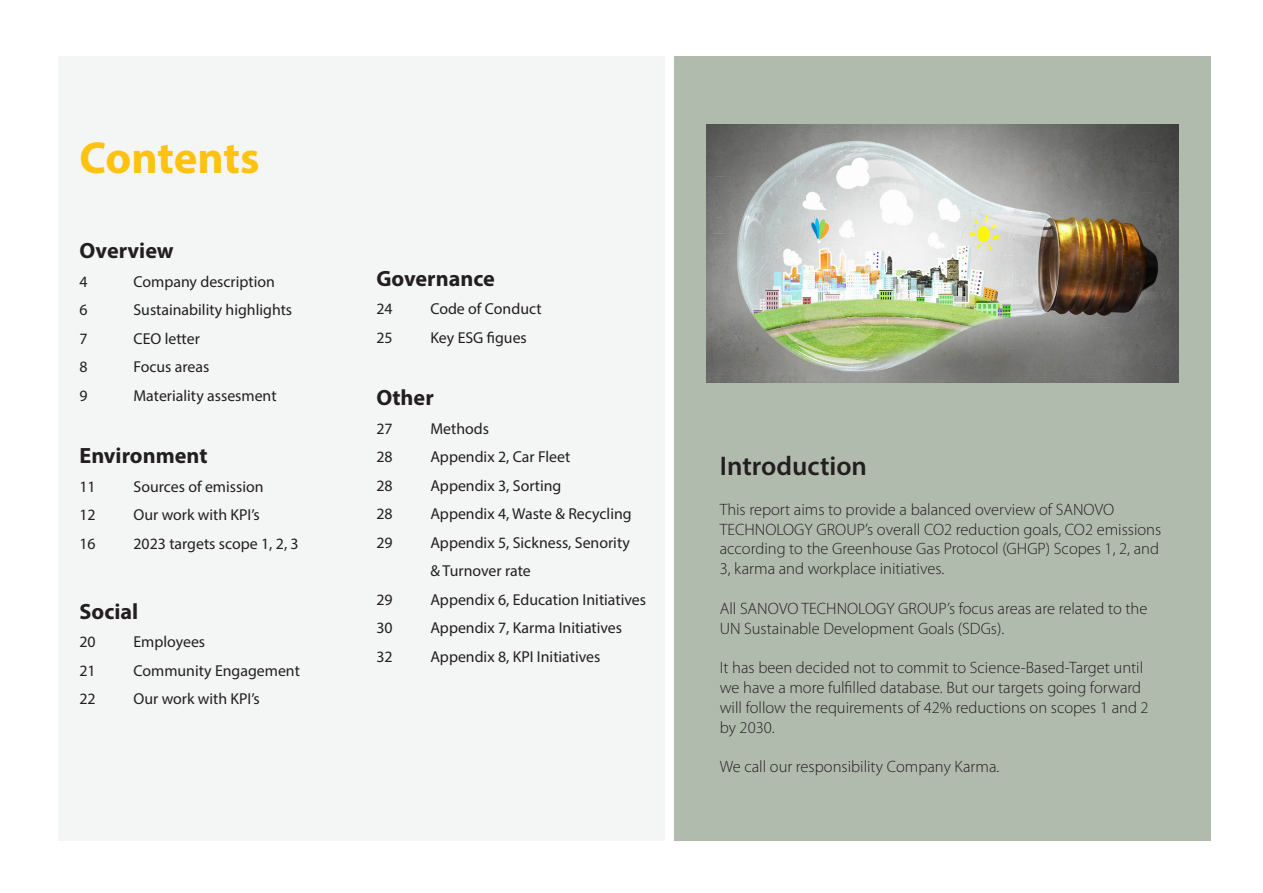
<style>
.page{position:relative;width:1263px;height:893px;background:#fff}
.page>*{position:absolute;margin:0;border:0;box-sizing:border-box;transform-origin:0 0}
.Title_5{font:700 45px "Myriad Pro";letter-spacing:-.005em;color:#fec210}
.t1{font:600 27px "Myriad Pro";color:#231f20}
.Title_6{font:700 22.2px "Myriad Pro";color:#231f20}
.Body_Text_Not_Justify{font:700 22.2px "Myriad Pro";color:#231f20}
.t2{font:300 16.5px/19.8px "Myriad Pro";color:#231f20}
.Body_Text_Not_Justify-2{font:15.9px/28.5px "Myriad Pro";color:#231f20}
</style>
<div class="page">
<div style="left:674px;top:56px;width:536px;height:784px;background:#b0bbad"></div>
<div style="left:58px;top:56px;width:606px;height:784px;background:#f4f5f5"></div>
<img style="left:706px;top:124px;width:472px;height:258px">
<p class="Title_5" style="left:80px;top:128px;width:182px">Contents</p>
<p class="Title_6" style="left:80px;top:236px;width:96px">Overview</p>
<p class="Body_Text_Not_Justify-2" style="left:80px;top:267px;width:10px">4</p>
<p class="Body_Text_Not_Justify-2" style="left:133px;top:267px;width:143px">Company description</p>
<p class="Body_Text_Not_Justify-2" style="left:80px;top:295px;width:10px">6</p>
<p class="Body_Text_Not_Justify-2" style="left:133px;top:295px;width:160px">Sustainability highlights</p>
<p class="Body_Text_Not_Justify-2" style="left:80px;top:324px;width:10px">7</p>
<p class="Body_Text_Not_Justify-2" style="left:133px;top:324px;width:68px">CEO letter</p>
<p class="Body_Text_Not_Justify-2" style="left:80px;top:352px;width:10px">8</p>
<p class="Body_Text_Not_Justify-2" style="left:133px;top:352px;width:77px">Focus areas</p>
<p class="Body_Text_Not_Justify-2" style="left:80px;top:381px;width:10px">9</p>
<p class="Body_Text_Not_Justify-2" style="left:133px;top:381px;width:145px">Materiality assesment</p>
<p class="Title_6" style="left:80px;top:441px;width:129px">Environment</p>
<p class="Body_Text_Not_Justify-2" style="left:80px;top:472px;width:18px">11</p>
<p class="Body_Text_Not_Justify-2" style="left:133px;top:472px;width:132px">Sources of emission</p>
<p class="Body_Text_Not_Justify-2" style="left:80px;top:500px;width:18px">12</p>
<p class="Body_Text_Not_Justify-2" style="left:133px;top:500px;width:128px">Our work with KPI’s</p>
<p class="Body_Text_Not_Justify-2" style="left:80px;top:529px;width:18px">16</p>
<p class="Body_Text_Not_Justify-2" style="left:133px;top:529px;width:167px">2023 targets scope 1, 2, 3</p>
<p class="Title_6" style="left:80px;top:597px;width:60px">Social</p>
<p class="Body_Text_Not_Justify-2" style="left:80px;top:628px;width:18px">20</p>
<p class="Body_Text_Not_Justify-2" style="left:133px;top:628px;width:73px">Employees</p>
<p class="Body_Text_Not_Justify-2" style="left:80px;top:656px;width:18px">21</p>
<p class="Body_Text_Not_Justify-2" style="left:133px;top:656px;width:168px">Community Engagement</p>
<p class="Body_Text_Not_Justify-2" style="left:80px;top:685px;width:18px">22</p>
<p class="Body_Text_Not_Justify-2" style="left:133px;top:685px;width:128px">Our work with KPI’s</p>
<p class="Title_6" style="left:376px;top:264px;width:120px">Governance</p>
<p class="Body_Text_Not_Justify-2" style="left:376px;top:294px;width:18px">24</p>
<p class="Body_Text_Not_Justify-2" style="left:430px;top:294px;width:113px">Code of Conduct</p>
<p class="Body_Text_Not_Justify-2" style="left:376px;top:323px;width:18px">25</p>
<p class="Body_Text_Not_Justify-2" style="left:430px;top:323px;width:98px">Key ESG figues</p>
<p class="Body_Text_Not_Justify" style="left:376px;top:383px;width:59px">Other</p>
<p class="Body_Text_Not_Justify-2" style="left:376px;top:414px;width:18px">27</p>
<p class="Body_Text_Not_Justify-2" style="left:430px;top:414px;width:60px">Methods</p>
<p class="Body_Text_Not_Justify-2" style="left:376px;top:442px;width:18px">28</p>
<p class="Body_Text_Not_Justify-2" style="left:430px;top:442px;width:141px">Appendix 2, Car Fleet</p>
<p class="Body_Text_Not_Justify-2" style="left:376px;top:471px;width:18px">28</p>
<p class="Body_Text_Not_Justify-2" style="left:430px;top:471px;width:133px">Appendix 3, Sorting</p>
<p class="Body_Text_Not_Justify-2" style="left:376px;top:499px;width:18px">28</p>
<p class="Body_Text_Not_Justify-2" style="left:430px;top:499px;width:203px">Appendix 4, Waste &amp; Recycling</p>
<p class="Body_Text_Not_Justify-2" style="left:376px;top:528px;width:18px">29</p>
<p class="Body_Text_Not_Justify-2" style="left:430px;top:528px;width:201px">Appendix 5, Sickness, Senority &amp; Turnover rate</p>
<p class="Body_Text_Not_Justify-2" style="left:376px;top:585px;width:18px">29</p>
<p class="Body_Text_Not_Justify-2" style="left:430px;top:585px;width:217px">Appendix 6, Education Initiatives</p>
<p class="Body_Text_Not_Justify-2" style="left:376px;top:613px;width:18px">30</p>
<p class="Body_Text_Not_Justify-2" style="left:430px;top:613px;width:193px">Appendix 7, Karma Initiatives</p>
<p class="Body_Text_Not_Justify-2" style="left:376px;top:642px;width:18px">32</p>
<p class="Body_Text_Not_Justify-2" style="left:430px;top:642px;width:172px">Appendix 8, KPI Initiatives</p>
<p class="t1" style="left:720px;top:449px;width:149px">Introduction</p>
<p class="t2" style="left:720px;top:500px;width:443px">This report aims to provide a balanced overview of SANOVO TECHNOLOGY GROUP’s overall CO2 reduction goals, CO2 emissions according to the Greenhouse Gas Protocol (GHGP) Scopes 1, 2, and 3, karma and workplace initiatives.</p>
<p class="t2" style="left:720px;top:599px;width:429px">All SANOVO TECHNOLOGY GROUP’s focus areas are related to the<br>UN Sustainable Development Goals (SDGs).</p>
<p class="t2" style="left:720px;top:658px;width:430px">It has been decided not to commit to Science-Based-Target until we have a more fulfilled database. But our targets going forward will follow the requirements of 42% reductions on scopes 1 and 2 by 2030.</p>
<p class="t2" style="left:720px;top:757px;width:281px">We call our responsibility Company Karma.</p>
</div>
